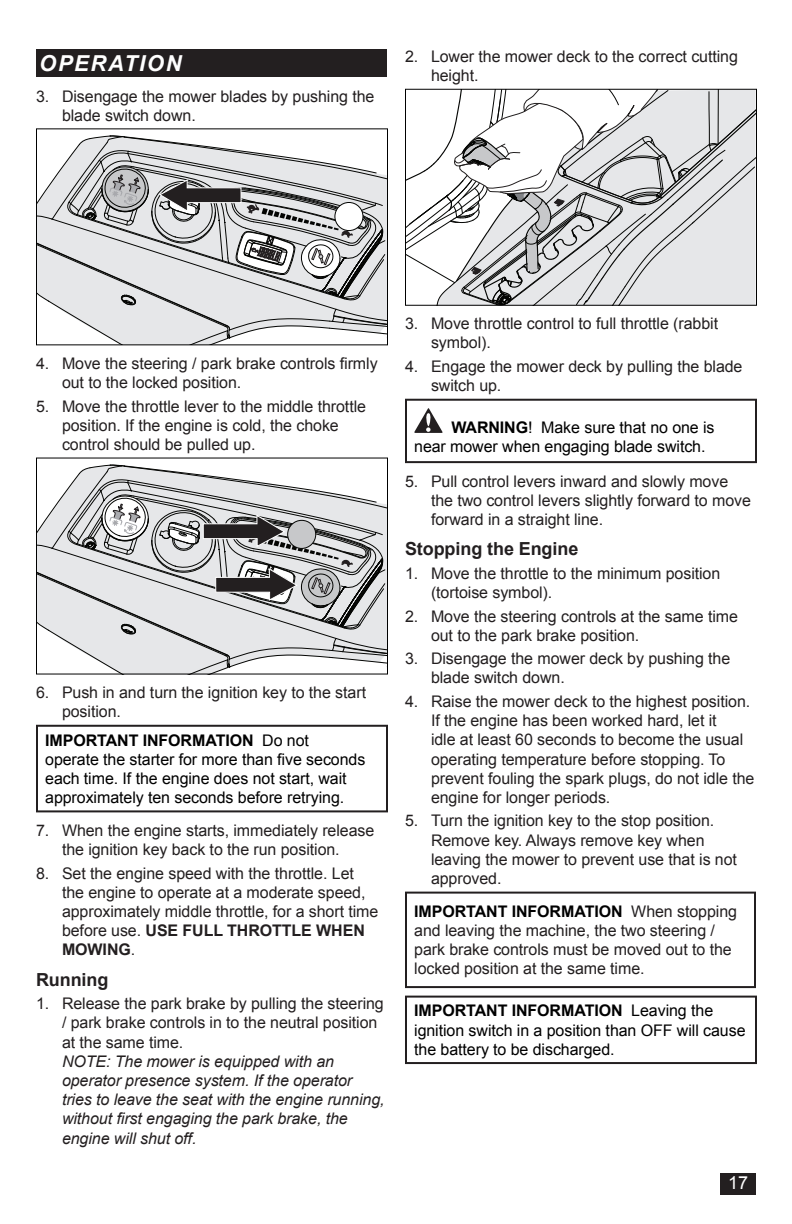
<style>
.page{position:relative;width:792px;height:1224px;background:#fff}
.page>*{position:absolute;margin:0;border:0;box-sizing:border-box;transform-origin:0 0}
.t1{font:italic 700 22px "Arial";letter-spacing:.075em;color:#fff}
.Head_9A{font:700 18px "Arial";letter-spacing:-.005em;color:#231f20}
.t2{font:18px "Arial";color:#fff}
.t3{font:16px/19.2px "Arial";letter-spacing:-.005em;color:#231f20}
.t4{font:16px/19.2px "Arial";letter-spacing:-.005em;color:#000}
.t5{font:italic 16px/19.2px "Arial";letter-spacing:-.005em;color:#231f20}
.s1{font-weight:700}
.s2{font-style:normal}
.s3{font-weight:700;color:#000}
</style>
<div class="page">
<div style="left:721px;top:1174px;width:35px;height:21px;background:#231f20"></div>
<div style="left:36px;top:49px;width:351px;height:27px;background:#231f20"></div>
<svg style="left:407px;top:91px;width:348px;height:213px"></svg>
<div style="left:405px;top:89px;width:352px;height:217px;border:1px solid #000"></div>
<svg style="left:414px;top:408px;width:29px;height:25px"></svg>
<div style="left:405px;top:399px;width:352px;height:64px;border:2px solid #231f20"></div>
<div style="left:405px;top:892px;width:351px;height:96px;border:2px solid #231f20"></div>
<div style="left:405px;top:996px;width:352px;height:68px;border:2px solid #231f20"></div>
<svg style="left:38px;top:135px;width:348px;height:208px"></svg>
<div style="left:36px;top:128px;width:352px;height:217px;border:1px solid #000"></div>
<svg style="left:38px;top:464px;width:348px;height:209px"></svg>
<div style="left:36px;top:458px;width:352px;height:217px;border:1px solid #000"></div>
<div style="left:36px;top:725px;width:352px;height:87px;border:2px solid #231f20"></div>
<h1 class="t1" style="left:39px;top:48px;width:144px">OPERATION</h1>
<p class="t3" style="left:431px;top:47px;width:308px;text-indent:-26px">2. Lower the mower deck to the correct cutting height.</p>
<p class="t3" style="left:62px;top:87px;width:314px;text-indent:-26px">3. Disengage the mower blades by pushing the blade switch down.</p>
<p class="t3" style="left:62px;top:354px;width:317px;text-indent:-26px">4. Move the steering / park brake controls firmly out to the locked position.</p>
<p class="t3" style="left:62px;top:397px;width:306px;text-indent:-26px">5. Move the throttle lever to the middle throttle position. If the engine is cold, the choke control should be pulled up.</p>
<p class="t3" style="left:62px;top:683px;width:306px;text-indent:-26px">6. Push in and turn the ignition key to the start position.</p>
<p class="t4" style="left:45px;top:731px;width:322px"><span class="s1">IMPORTANT INFORMATION</span> Do not operate the starter for more than five seconds each time. If the engine does not start, wait approximately ten seconds before retrying.</p>
<p class="t3" style="left:36px;top:821px;width:340px;text-align:center">7. When the engine starts, immediately release the ignition key back to the run position.</p>
<p class="t3" style="left:62px;top:864px;width:318px;text-indent:-26px">8. Set the engine speed with the throttle. Let the engine to operate at a moderate speed, approximately middle throttle, for a short time before use. <span class="s1">USE FULL THROTTLE WHEN MOWING</span>.</p>
<p class="Head_9A" style="left:36px;top:967px;width:74px">Running</p>
<p class="t5" style="left:62px;top:994px;width:324px;text-indent:-26px"><span class="s2">1. Release the park brake by pulling the steering / park brake controls in to the neutral position at the same time.<br></span>NOTE: The mower is equipped with an operator presence system. If the operator tries to leave the seat with the engine running, without first engaging the park brake, the engine will shut off.</p>
<p class="t3" style="left:431px;top:314px;width:289px;text-indent:-26px">3. Move throttle control to full throttle (rabbit symbol).</p>
<p class="t3" style="left:431px;top:357px;width:313px;text-indent:-26px">4. Engage the mower deck by pulling the blade switch up.</p>
<p class="t4" style="left:414px;top:418px;width:302px;text-indent:37px"><span class="s1">WARNING</span>! Make sure that no one is near mower when engaging blade switch.</p>
<p class="t3" style="left:431px;top:472px;width:321px;text-indent:-26px">5. Pull control levers inward and slowly move the two control levers slightly forward to move forward in a straight line.</p>
<p class="Head_9A" style="left:405px;top:537px;width:175px">Stopping the Engine</p>
<p class="t3" style="left:431px;top:564px;width:291px;text-indent:-26px">1. Move the throttle to the minimum position (tortoise symbol).</p>
<p class="t3" style="left:431px;top:606px;width:308px;text-indent:-26px">2. Move the steering controls at the same time out to the park brake position.</p>
<p class="t3" style="left:431px;top:649px;width:301px;text-indent:-26px">3. Disengage the mower deck by pushing the blade switch down.</p>
<p class="t3" style="left:431px;top:692px;width:325px;text-indent:-26px">4. Raise the mower deck to the highest position.<br>If the engine has been worked hard, let it<br>idle at least 60 seconds to become the usual operating temperature before stopping. To prevent fouling the spark plugs, do not idle the engine for longer periods.</p>
<p class="t3" style="left:431px;top:811px;width:308px;text-indent:-26px">5. Turn the ignition key to the stop position.<br>Remove key. Always remove key when leaving the mower to prevent use that is not approved.</p>
<p class="t3" style="left:414px;top:902px;width:324px"><span class="s3">IMPORTANT INFORMATION</span> When stopping and leaving the machine, the two steering / park brake controls must be moved out to the locked position at the same time.</p>
<p class="t4" style="left:414px;top:1001px;width:333px"><span class="s1">IMPORTANT INFORMATION</span> Leaving the ignition switch in a position than OFF will cause the battery to be discharged.</p>
<p class="t2" style="left:728px;top:1171px;width:22px">17</p>
</div>
